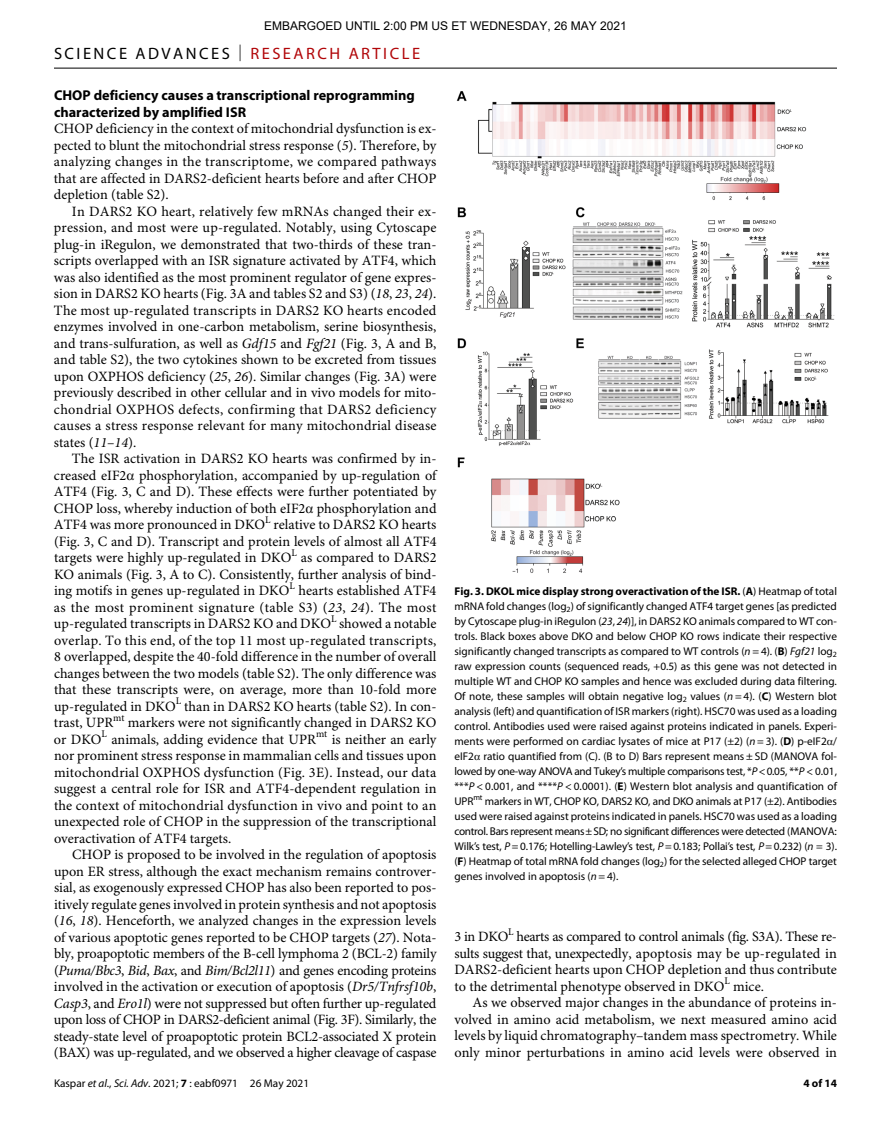
<style>
.page{position:relative;width:891px;height:1134px;background:#fff}
.page>*{position:absolute;margin:0;border:0;box-sizing:border-box;transform-origin:0 0}
.t1{font:16.5px "Myriad Pro";letter-spacing:.15em;color:#000}
.t2{font:14.25px/16.5px "Minion Pro";color:#000;text-align:justify}
.t3{font:700 14.25px/16.5px "Myriad Pro";color:#000}
.t4{font:12px "Arial";color:#000}
.t5{font:11.25px/15px "Myriad Pro";color:#000;text-align:justify}
.t6{font:700 11.25px "Myriad Pro";color:#000}
.s1{font-weight:300}
.s2{color:#b10508}
.s3{font-style:italic}
.s4{font-weight:700}
</style>
<div class="page">
<hr style="left:54px;top:68px;width:783px;height:1px;background:#000">
<img style="left:457px;top:91px;width:378px;height:482px">
<p class="t4" style="left:264px;top:17px;width:364px">EMBARGOED UNTIL 2:00 PM US ET WEDNESDAY, 26 MAY 2021</p>
<p class="t1" style="left:54px;top:40px;width:368px">SCIENCE ADVANCES <span class="s1">|</span> <span class="s2">RESEARCH ARTICLE</span></p>
<p class="t3" style="left:54px;top:86px;width:362px">CHOP deficiency causes a transcriptional reprogramming characterized by amplified ISR</p>
<p class="t2" style="left:54px;top:122px;width:384px">CHOP deficiency in the context of mitochondrial dysfunction is ex&shy;pected to blunt the mitochondrial stress response (<span class="s3">5</span>). Therefore, by analyzing changes in the transcriptome, we compared pathways that are affected in DARS2-deficient hearts before and after CHOP depletion (table S2).</p>
<p class="t2" style="left:54px;top:204px;width:384px;text-indent:18px">In DARS2 KO heart, relatively few mRNAs changed their ex&shy;pression, and most were up-regulated. Notably, using Cytoscape plug-in iRegulon, we demonstrated that two-thirds of these tran&shy;scripts overlapped with an ISR signature activated by ATF4, which was also identified as the most prominent regulator of gene expres&shy;sion in DARS2 KO hearts (Fig. 3A and tables S2 and S3) (<span class="s3">18</span>, <span class="s3">23</span>, <span class="s3">24</span>).<br>The most up-regulated transcripts in DARS2 KO hearts encoded enzymes involved in one-carbon metabolism, serine biosynthesis, and trans-sulfuration, as well as <span class="s3">Gdf15</span> and <span class="s3">Fgf21</span> (Fig. 3, A and B, and table S2), the two cytokines shown to be excreted from tissues upon OXPHOS deficiency (<span class="s3">25</span>, <span class="s3">26</span>). Similar changes (Fig. 3A) were previously described in other cellular and in vivo models for mito&shy;chondrial OXPHOS defects, confirming that DARS2 deficiency causes a stress response relevant for many mitochondrial disease states (<span class="s3">11</span>–<span class="s3">14</span>).</p>
<p class="t2" style="left:54px;top:452px;width:384px;text-indent:18px">The ISR activation in DARS2 KO hearts was confirmed by in&shy;creased eIF2 phosphorylation, accompanied by up-regulation of ATF4 (Fig. 3, C and D). These effects were further potentiated by CHOP loss, whereby induction of both eIF2 phosphorylation and ATF4 was more pronounced in DKO<sup>L</sup> relative to DARS2 KO hearts (Fig. 3, C and D). Transcript and protein levels of almost all ATF4 targets were highly up-regulated in DKO<sup>L</sup> as compared to DARS2<br>KO animals (Fig. 3, A to C). Consistently, further analysis of bind&shy;ing motifs in genes up-regulated in DKO<sup>L</sup> hearts established ATF4 as the most prominent signature (table S3) (<span class="s3">23</span>, <span class="s3">24</span>). The most up-regulated transcripts in DARS2 KO and DKO<sup>L</sup> showed a notable overlap. To this end, of the top 11 most up-regulated transcripts, 8 overlapped, despite the 40-fold difference in the number of overall changes between the two models (table S2). The only difference was that these transcripts were, on average, more than 10-fold more up-regulated in DKO<sup>L</sup> than in DARS2 KO hearts (table S2). In con&shy;trast, UPR<sup>mt</sup> markers were not significantly changed in DARS2 KO or DKO<sup>L</sup> animals, adding evidence that UPR<sup>mt</sup> is neither an early nor prominent stress response in mammalian cells and tissues upon mitochondrial OXPHOS dysfunction (Fig. 3E). Instead, our data suggest a central role for ISR and ATF4-dependent regulation in the context of mitochondrial dysfunction in vivo and point to an unexpected role of CHOP in the suppression of the transcriptional overactivation of ATF4 targets.</p>
<p class="t2" style="left:54px;top:848px;width:384px;text-indent:18px">CHOP is proposed to be involved in the regulation of apoptosis upon ER stress, although the exact mechanism remains controver&shy;sial, as exogenously expressed CHOP has also been reported to pos&shy;itively regulate genes involved in protein synthesis and not apoptosis (<span class="s3">16</span>, <span class="s3">18</span>). Henceforth, we analyzed changes in the expression levels of various apoptotic genes reported to be CHOP targets (<span class="s3">27</span>). Nota&shy;bly, proapoptotic members of the B-cell lymphoma 2 (BCL-2) family (<span class="s3">Puma/Bbc3</span>, <span class="s3">Bid</span>, <span class="s3">Bax</span>, and <span class="s3">Bim/Bcl2l11</span>) and genes encoding proteins involved in the activation or execution of apoptosis (<span class="s3">Dr5/Tnfrsf10b</span>, <span class="s3">Casp3</span>, and <span class="s3">Ero1l</span>) were not suppressed but often further up-regulated upon loss of CHOP in DARS2-deficient animal (Fig. 3F). Similarly, the steady-state level of proapoptotic protein BCL2-associated X protein (BAX) was up-regulated, and we observed a higher cleavage of caspase</p>
<p class="t5" style="left:54px;top:1076px;width:257px">Kaspar <span class="s3">et al</span>., <span class="s3">Sci. Adv.</span> 2021; <span class="s4">7</span> : eabf0971 26 May 2021</p>
<p class="t5" style="left:454px;top:584px;width:384px"><span class="s4">Fig. 3. DKOL mice display strong overactivation of the ISR.</span> (<span class="s4">A</span>) Heatmap of total mRNA fold changes (log<sub>2</sub>) of significantly changed ATF4 target genes [as predicted by Cytoscape plug-in iRegulon (<span class="s3">23</span>, <span class="s3">24</span>)], in DARS2 KO animals compared to WT con&shy;trols. Black boxes above DKO and below CHOP KO rows indicate their respective significantly changed transcripts as compared to WT controls (<span class="s3">n</span> = 4). (<span class="s4">B</span>) <span class="s3">Fgf21</span> log<sub>2 </sub>raw expression counts (sequenced reads, +0.5) as this gene was not detected in multiple WT and CHOP KO samples and hence was excluded during data filtering.<br>Of note, these samples will obtain negative log<sub>2</sub> values (<span class="s3">n</span> = 4). (<span class="s4">C</span>) Western blot analysis (left) and quantification of ISR markers (right). HSC70 was used as a loading control. Antibodies used were raised against proteins indicated in panels. Experi&shy;ments were performed on cardiac lysates of mice at P17 (±2) (<span class="s3">n</span> = 3). (<span class="s4">D</span>) p-eIF2 / eIF2 ratio quantified from (C). (B to D) Bars represent means ± SD (MANOVA fol&shy;lowed by one-way ANOVA and Tukey’s multiple comparisons test, *<span class="s3">P</span>&lt;0.05, **<span class="s3">P</span> &lt; 0.01, ***<span class="s3">P</span> &lt; 0.001, and ****<span class="s3">P</span> &lt; 0.0001). (<span class="s4">E</span>) Western blot analysis and quantification of UPR<sup>mt</sup> markers in WT, CHOP KO, DARS2 KO, and DKO animals at P17 (±2). Antibodies used were raised against proteins indicated in panels. HSC70 was used as a loading control. Bars represent means±SD; no significant differences were detected (MANOVA:<br>Wilk’s test, <span class="s3">P</span> =0.176; Hotelling-Lawley’s test, <span class="s3">P</span>=0.183; Pollai’s test, <span class="s3">P</span>= 0.232) (<span class="s3">n</span> = 3). (<span class="s4">F</span>) Heatmap of total mRNA fold changes (log<sub>2</sub>) for the selected alleged CHOP target genes involved in apoptosis (<span class="s3">n</span> = 4).</p>
<p class="t2" style="left:454px;top:930px;width:384px">3 in DKO<sup>L</sup> hearts as compared to control animals (fig. S3A). These re&shy;sults suggest that, unexpectedly, apoptosis may be up-regulated in DARS2-deficient hearts upon CHOP depletion and thus contribute to the detrimental phenotype observed in DKO<sup>L</sup> mice.</p>
<p class="t2" style="left:455px;top:996px;width:384px;text-indent:18px">As we observed major changes in the abundance of proteins in&shy;volved in amino acid metabolism, we next measured amino acid levels by liquid chromatography–tandem mass spectrometry. While only minor perturbations in amino acid levels were observed in</p>
<p class="t6" style="left:803px;top:1074px;width:35px">4 of 14</p>
</div>
